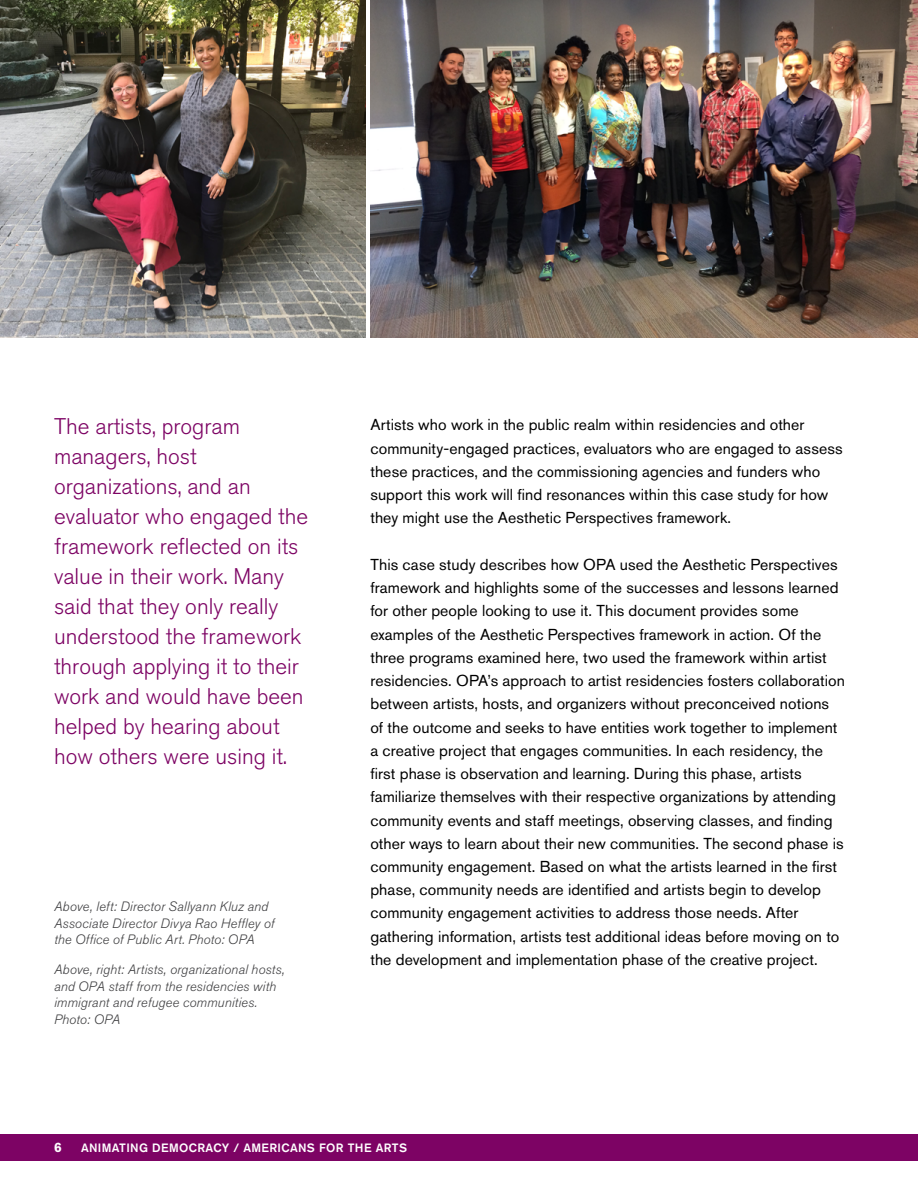
<style>
.page{position:relative;width:918px;height:1188px;background:#fff}
.page>*{position:absolute;margin:0;border:0;box-sizing:border-box;transform-origin:0 0}
.t1{font:300 22.5px/30px "Akzidenz Grotesk BQ";color:#7d0364}
.t2{font:15.75px/23.2px "Akzidenz Grotesk BE";letter-spacing:.005em;color:#000}
.t3{font:italic 300 13.5px/16.5px "Akzidenz Grotesk BQ";letter-spacing:.01em;color:#404042}
.t4{font:700 13.5px "Akzidenz Grotesk BQ";color:#fff}
.t5{font:500 12px "Akzidenz Grotesk BQ";letter-spacing:.03em;color:#fff}
</style>
<div class="page">
<img style="left:370px;top:0;width:548px;height:338px">
<img style="left:0;top:0;width:365px;height:338px">
<div style="left:0;top:1134px;width:918px;height:27px;background:#7d0364"></div>
<p class="t1" style="left:54px;top:412px;width:256px">The artists, program managers, host organizations, and an evaluator who engaged the framework reflected on its value in their work. Many said that they only really understood the framework through applying it to their work and would have been helped by hearing about how others were using it.</p>
<p class="t3" style="left:54px;top:899px;width:222px">Above, left: Director Sallyann Kluz and<br>Associate Director Divya Rao Heffley of the Office of Public Art. Photo: OPA</p>
<p class="t3" style="left:54px;top:962px;width:232px">Above, right: Artists, organizational hosts, and OPA staff from the residencies with immigrant and refugee communities.<br>Photo: OPA</p>
<p class="t2" style="left:370px;top:413px;width:474px">Artists who work in the public realm within residencies and other community-engaged practices, evaluators who are engaged to assess these practices, and the commissioning agencies and funders who support this work will find resonances within this case study for how they might use the Aesthetic Perspectives framework.</p>
<p class="t2" style="left:370px;top:553px;width:476px">This case study describes how OPA used the Aesthetic Perspectives framework and highlights some of the successes and lessons learned for other people looking to use it. This document provides some examples of the Aesthetic Perspectives framework in action. Of the three programs examined here, two used the framework within artist residencies. OPA’s approach to artist residencies fosters collaboration between artists, hosts, and organizers without preconceived notions of the outcome and seeks to have entities work together to implement a creative project that engages communities. In each residency, the first phase is observation and learning. During this phase, artists familiarize themselves with their respective organizations by attending community events and staff meetings, observing classes, and finding other ways to learn about their new communities. The second phase is community engagement. Based on what the artists learned in the first phase, community needs are identified and artists begin to develop community engagement activities to address those needs. After gathering information, artists test additional ideas before moving on to the development and implementation phase of the creative project.</p>
<p class="t4" style="left:54px;top:1140px;width:9px">6</p>
<p class="t5" style="left:81px;top:1140px;width:328px">ANIMATING DEMOCRACY / AMERICANS FOR THE ARTS</p>
</div>
